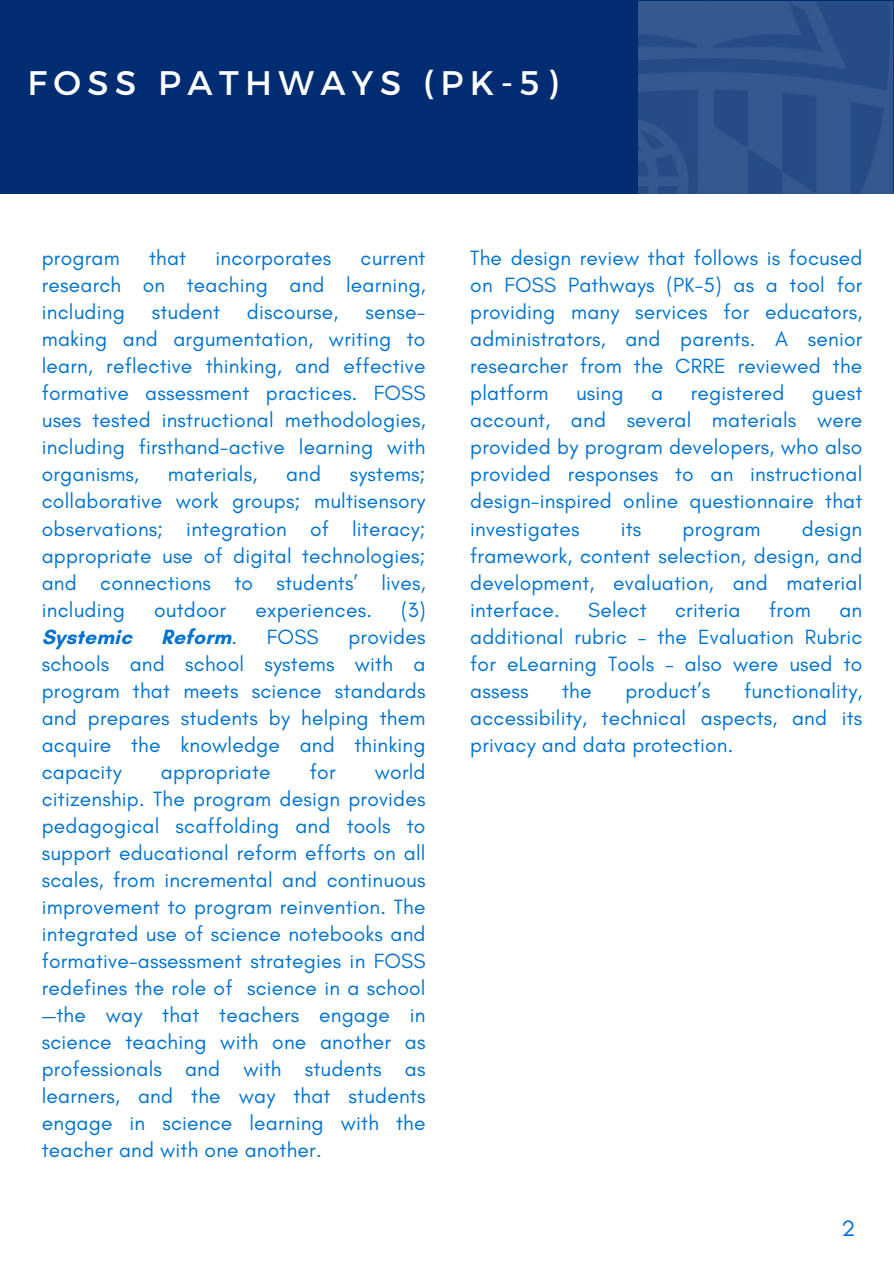
<style>
.page{position:relative;width:894px;height:1264px;background:#fff}
.page>*{position:absolute;margin:0;border:0;box-sizing:border-box;transform-origin:0 0}
.t1{font:34.05px "Montserrat";letter-spacing:.19em;color:#fff}
.t2{font:22.65px "Glacial Indifference";color:#0072ce}
.t3{font:21px/27px "Glacial Indifference";letter-spacing:.01em;color:#0072ce;text-align:justify}
.t4{font:700 21px "Glacial Indifference";letter-spacing:.01em;color:#0072ce}
.s1{font-weight:400}
</style>
<div class="page">
<div style="left:0;top:0;width:893px;height:1263px;background:#002d72"></div>
<img style="left:638px;top:1px;width:255px;height:194px">
<div style="left:0;top:195px;width:893px;height:1067px;background:#fff"></div>
<h1 class="t1" style="left:27px;top:61px;width:531px">FOSS PATHWAYS (PK-5)</h1>
<p class="t3" style="left:42px;top:244px;width:79px">program</p>
<p class="t3" style="left:149px;top:244px;width:39px">that</p>
<p class="t3" style="left:215px;top:244px;width:117px">incorporates</p>
<p class="t3" style="left:42px;top:244px;width:385px;text-indent:318px">current research on teaching and learning, including</p>
<p class="t3" style="left:152px;top:298px;width:70px">student</p>
<p class="t3" style="left:247px;top:298px;width:93px">discourse,</p>
<p class="t3" style="left:42px;top:298px;width:385px;text-indent:323px">sense&shy;making and argumentation, writing to learn, reflective thinking, and effective formative assessment practices. FOSS uses tested instructional methodologies, including firsthand-active learning with organisms,</p>
<p class="t3" style="left:168px;top:460px;width:91px">materials,</p>
<p class="t3" style="left:286px;top:460px;width:37px">and</p>
<p class="t3" style="left:42px;top:460px;width:385px;text-indent:308px">systems; collaborative work groups; multisensory observations; integration of literacy; appropriate use of digital technologies; and connections to students’ lives, including</p>
<p class="t3" style="left:154px;top:595px;width:73px">outdoor</p>
<p class="t3" style="left:255px;top:595px;width:118px">experiences.</p>
<p class="t3" style="left:401px;top:595px;width:26px">(3)</p>
<p class="t3" style="left:42px;top:622px;width:385px;text-indent:306px">provides schools and school systems with a program that meets science standards and prepares students by helping them acquire the knowledge and thinking capacity</p>
<p class="t4" style="left:42px;top:623px;width:92px">Systemic</p>
<p class="t4" style="left:161px;top:623px;width:77px">Reform<span class="s1">.</span></p>
<p class="t3" style="left:267px;top:622px;width:53px">FOSS</p>
<p class="t3" style="left:42px;top:757px;width:385px;text-indent:333px">world citizenship. The program design provides pedagogical scaffolding and tools to support educational reform efforts on all scales, from incremental and continuous improvement to program reinvention. The integrated use of science notebooks and formative-assessment strategies in FOSS redefines the role of science in a school —the way that teachers engage in science teaching with one another as professionals and with students as learners, and the way that students engage in science learning with the teacher and with one another.</p>
<p class="t3" style="left:161px;top:757px;width:111px">appropriate</p>
<p class="t3" style="left:310px;top:757px;width:27px">for</p>
<p class="t3" style="left:470px;top:244px;width:393px">The design review that follows is focused on FOSS Pathways (PK-5) as a tool for providing many services for educators, administrators, and parents. A senior researcher from the CRRE reviewed the platform</p>
<p class="t3" style="left:576px;top:379px;width:49px">using</p>
<p class="t3" style="left:651px;top:379px;width:13px">a</p>
<p class="t3" style="left:690px;top:379px;width:95px">registered</p>
<p class="t3" style="left:470px;top:379px;width:393px;text-indent:341px">guest account, and several materials were provided by program developers, who also provided responses to an instructional design-inspired online questionnaire that investigates</p>
<p class="t3" style="left:470px;top:514px;width:393px;text-indent:331px">design framework, content selection, design, and development, evaluation, and material interface.</p>
<p class="t3" style="left:620px;top:514px;width:22px">its</p>
<p class="t3" style="left:682px;top:514px;width:79px">program</p>
<p class="t3" style="left:588px;top:595px;width:60px">Select</p>
<p class="t3" style="left:675px;top:595px;width:67px">criteria</p>
<p class="t3" style="left:768px;top:595px;width:43px">from</p>
<p class="t3" style="left:470px;top:595px;width:393px;text-indent:369px">an additional rubric – the Evaluation Rubric for eLearning Tools – also were used to assess</p>
<p class="t3" style="left:470px;top:676px;width:393px;text-indent:274px">functionality, accessibility, technical aspects, and its privacy and data protection.</p>
<p class="t3" style="left:562px;top:676px;width:31px">the</p>
<p class="t3" style="left:625px;top:676px;width:86px">product’s</p>
<p class="t2" style="left:841px;top:1214px;width:15px">2</p>
</div>
